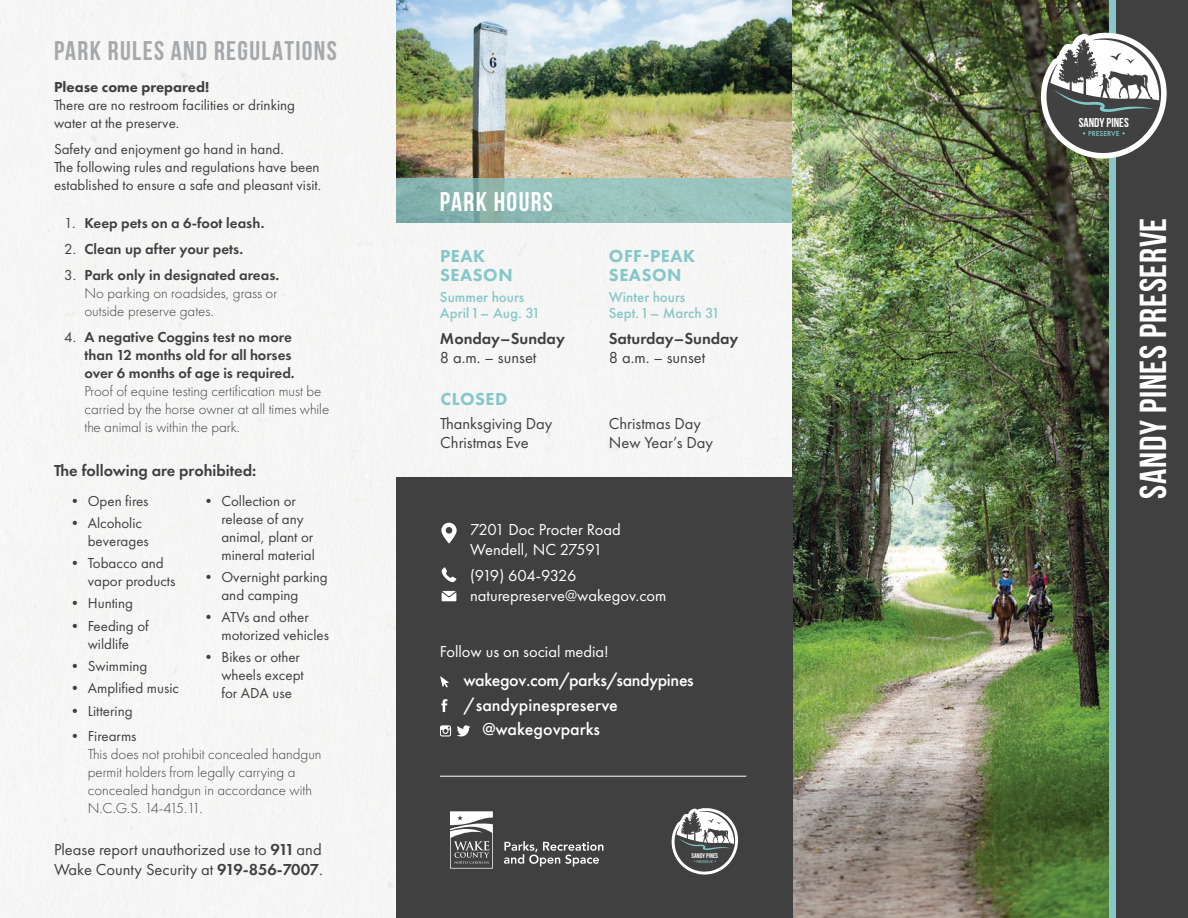
<style>
.page{position:relative;width:1188px;height:918px;background:#fff}
.page>*{position:absolute;margin:0;border:0;box-sizing:border-box;transform-origin:0 0}
.t1{font:700 37.5px "Bebas Neue";letter-spacing:.02em;color:#fff}
.t2{font:700 27px "Bebas Neue";letter-spacing:.05em;color:#a6a8ab}
.t3{font:700 27px "Bebas Neue";letter-spacing:.05em;color:#fff}
.t4{font:500 18px "Futura PT";letter-spacing:-.01em;color:#fff}
.t5{font:800 18px/19.5px "Futura PT";letter-spacing:.03em;color:#87c7c9}
.t6{font:16.5px/19.5px "Futura PT";color:#404040}
.t7{font:16.5px/19.5px "Futura PT";color:#fff}
.t8{font:600 16.5px "Futura PT";color:#404040}
.t9{font:15px/18px "Futura PT";color:#404040}
.t10{font:300 15px/18px "Futura PT";color:#404040}
.t11{font:600 15px/18px "Futura PT";color:#404040}
.t12{font:500 15px/16.5px "Futura PT";color:#87c7c9}
.t13{font:800 15px "Futura PT";color:#404040}
.t14{font:700 12.9px "Bebas Neue";color:#fff}
.t15{font:500 7.5px "Futura PT";color:#84c9ca}
.t16{font:700 6.75px "Bebas Neue";color:#fff}
.t17{font:500 4.05px "Futura PT";color:#84c9ca}
.s1{font-weight:400}
.s2{font-weight:600}
</style>
<div class="page">
<img style="left:0;top:0;width:1109px;height:918px">
<div style="left:1116px;top:0;width:72px;height:918px;background:#404040"></div>
<div style="left:1109px;top:0;width:7px;height:918px;background:#87c7c9"></div>
<div style="left:396px;top:477px;width:396px;height:441px;background:#404040"></div>
<svg style="left:441px;top:523px;width:16px;height:20px"></svg>
<svg style="left:442px;top:567px;width:14px;height:15px"></svg>
<svg style="left:442px;top:591px;width:14px;height:10px"></svg>
<svg style="left:450px;top:811px;width:43px;height:58px"></svg>
<svg style="left:504px;top:841px;width:99px;height:25px"></svg>
<svg style="left:440px;top:725px;width:11px;height:11px"></svg>
<svg style="left:457px;top:725px;width:13px;height:11px"></svg>
<svg style="left:441px;top:699px;width:7px;height:13px"></svg>
<svg style="left:440px;top:676px;width:9px;height:12px"></svg>
<img style="left:396px;top:0;width:396px;height:178px">
<svg style="left:396px;top:178px;width:396px;height:45px;background:#92bdb8"></svg>
<hr style="left:440px;top:776px;width:306px;height:1px;background:#fff">
<svg style="left:1041px;top:33px;width:126px;height:126px"></svg>
<svg style="left:672px;top:808px;width:66px;height:67px"></svg>
<h2 class="t2" style="left:54px;top:36px;width:284px">PARK RULES AND REGULATIONS</h2>
<p class="t13" style="left:54px;top:78px;width:157px">Please come prepared!</p>
<p class="t9" style="left:54px;top:96px;width:243px">There are no restroom facilities or drinking water at the preserve.</p>
<p class="t9" style="left:54px;top:140px;width:269px">Safety and enjoyment go hand in hand.<br>The following rules and regulations have been established to ensure a safe and pleasant visit.</p>
<p class="t11" style="left:64px;top:214px;width:202px"><span class="s1">1.</span> Keep pets on a 6-foot leash.</p>
<p class="t11" style="left:64px;top:240px;width:180px"><span class="s1">2.</span> Clean up after your pets.</p>
<p class="t10" style="left:84px;top:266px;width:196px;text-indent:-20px"><span class="s1">3.</span> <span class="s2">Park only in designated areas.<br></span>No parking on roadsides, grass or outside preserve gates.</p>
<p class="t11" style="left:84px;top:328px;width:212px;text-indent:-20px"><span class="s1">4.</span> A negative Coggins test no more than 12 months old for all horses over 6 months of age is required.</p>
<p class="t10" style="left:84px;top:382px;width:246px">Proof of equine testing certification must be carried by the horse owner at all times while the animal is within the park.</p>
<p class="t8" style="left:54px;top:461px;width:204px">The following are prohibited:</p>
<p class="t9" style="left:68px;top:491px;width:83px">• Open fires</p>
<p class="t9" style="left:88px;top:514px;width:63px;text-indent:-20px">• Alcoholic beverages</p>
<p class="t9" style="left:88px;top:554px;width:89px;text-indent:-20px">• Tobacco and vapor products</p>
<p class="t9" style="left:68px;top:594px;width:67px">• Hunting</p>
<p class="t9" style="left:68px;top:617px;width:83px;text-align:center">• Feeding of wildlife</p>
<p class="t9" style="left:68px;top:657px;width:81px">• Swimming</p>
<p class="t9" style="left:68px;top:679px;width:113px">• Amplified music</p>
<p class="t9" style="left:68px;top:702px;width:67px">• Littering</p>
<p class="t9" style="left:221px;top:491px;width:95px;text-indent:-20px">• Collection or release of any animal, plant or mineral material</p>
<p class="t9" style="left:221px;top:568px;width:108px;text-indent:-20px">• Overnight parking and camping</p>
<p class="t9" style="left:221px;top:608px;width:109px;text-indent:-20px">• ATVs and other motorized vehicles</p>
<p class="t9" style="left:221px;top:648px;width:84px;text-indent:-20px">• Bikes or other wheels except for ADA use</p>
<p class="t9" style="left:68px;top:726px;width:71px">• Firearms</p>
<p class="t10" style="left:88px;top:745px;width:235px">This does not prohibit concealed handgun permit holders from legally carrying a concealed handgun in accordance with N.C.G.S. 14-415.11.</p>
<p class="t6" style="left:54px;top:840px;width:270px">Please report unauthorized use to <span class="s2">911</span> and<br>Wake County Security at <span class="s2">919-856-7007</span>.</p>
<h2 class="t3" style="left:440px;top:187px;width:115px">PARK HOURS</h2>
<p class="t5" style="left:440px;top:246px;width:74px">PEAK<br>SEASON</p>
<p class="t12" style="left:440px;top:289px;width:102px">Summer hours<br>April 1 – Aug. 31</p>
<p class="t8" style="left:440px;top:328px;width:126px">Monday–Sunday</p>
<p class="t6" style="left:440px;top:348px;width:98px">8 a.m. – sunset</p>
<p class="t5" style="left:440px;top:389px;width:69px">CLOSED</p>
<p class="t6" style="left:440px;top:413px;width:114px">Thanksgiving Day<br>Christmas Eve</p>
<p class="t5" style="left:609px;top:246px;width:88px">OFF-PEAK<br>SEASON</p>
<p class="t12" style="left:609px;top:289px;width:113px">Winter hours<br>Sept. 1 – March 31</p>
<p class="t8" style="left:609px;top:328px;width:131px">Saturday–Sunday</p>
<p class="t6" style="left:609px;top:348px;width:98px">8 a.m. – sunset</p>
<p class="t6" style="left:609px;top:413px;width:106px">Christmas Day<br>New Year’s Day</p>
<p class="t7" style="left:470px;top:520px;width:152px">7201 Doc Procter Road<br>Wendell, NC 27591</p>
<p class="t7" style="left:470px;top:566px;width:198px">(919) 604-9326 naturepreserve@wakegov.com</p>
<p class="t7" style="left:440px;top:642px;width:170px">Follow us on social media!</p>
<p class="t4" style="left:464px;top:669px;width:232px">wakegov.com/parks/sandypines</p>
<p class="t4" style="left:464px;top:694px;width:156px">/sandypinespreserve</p>
<p class="t4" style="left:482px;top:719px;width:119px">@wakegovparks</p>
<p class="t16" style="left:692px;top:852px;width:28px">SANDY PINES</p>
<p class="t17" style="left:697px;top:859px;width:18px">PRESERVE</p>
<p class="t14" style="left:1079px;top:115px;width:52px">SANDY PINES</p>
<p class="t15" style="left:1088px;top:129px;width:33px">PRESERVE</p>
<h1 class="t1" style="left:1133px;top:499px;width:282px;rotate:-90deg">SANDY PINES PRESERVE</h1>
</div>
